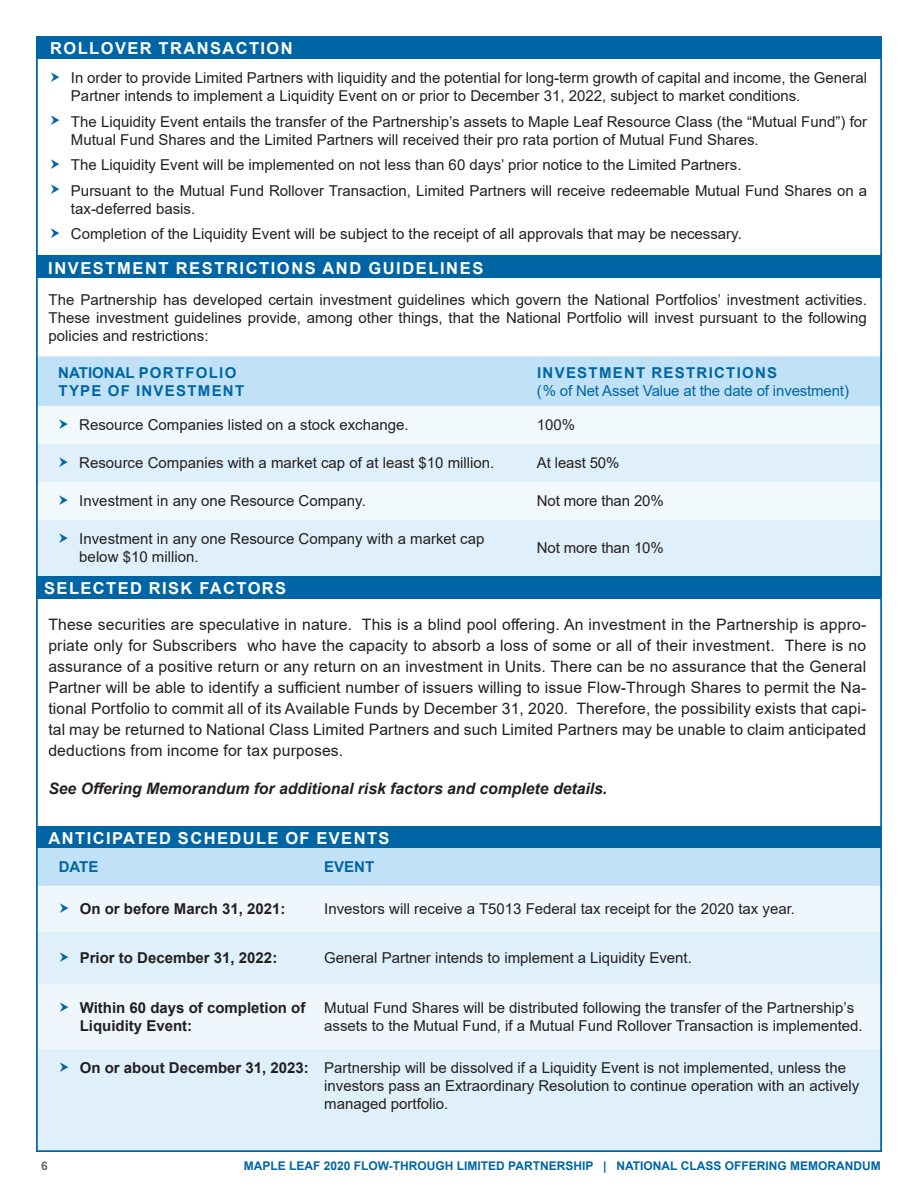
<style>
.page{position:relative;width:918px;height:1188px;background:#fff}
.page>*{position:absolute;margin:0;border:0;box-sizing:border-box;transform-origin:0 0}
.BODY_COPY{font:700 16.5px "Arial";letter-spacing:.085em;color:#fff}
.body_copy_2{font:15.75px/21px "Arial";letter-spacing:.01em;color:#231f20;text-align:justify}
.body_copy_2-2{font:italic 700 15.75px "Arial";color:#231f20}
.BODY_COPY-2{font:15px/18px "Arial";color:#231f20}
.t1{font:700 15px/18px "Arial";color:#231f20}
.SUBTITLE{font:15px "Arial";letter-spacing:-.01em;color:#0065a4}
.body_copy_2-3{font:15px "Arial";letter-spacing:-.01em;color:#231f20}
.BODY_COPY-3{font:700 15px/18px "Arial";letter-spacing:.085em;color:#0065a4}
.SUBTITLE-2{font:700 15px "Arial";letter-spacing:.085em;color:#0065a4}
.t2{font:700 12px "Arial";color:#0065a4}
.t3{font:700 12px "Arial";color:#6c6d70}
</style>
<div class="page">
<div style="left:38px;top:356px;width:844px;height:221px;background:#f2f9fd"></div>
<div style="left:39px;top:356px;width:840px;height:50px;background:#c1e2f6"></div>
<svg style="left:39px;top:444px;width:840px;height:132px;fill:#dff0fa"></svg>
<div style="left:37px;top:256px;width:845px;height:22px;background:#0065a4"></div>
<div style="left:37px;top:577px;width:845px;height:22px;background:#0065a4"></div>
<div style="left:37px;top:37px;width:845px;height:22px;background:#0065a4"></div>
<div style="left:39px;top:848px;width:840px;height:38px;background:#c1e2f6"></div>
<div style="left:39px;top:886px;width:840px;height:45px;background:#eff7fc"></div>
<svg style="left:39px;top:931px;width:840px;height:218px;fill:#dff0fa"></svg>
<div style="left:36px;top:827px;width:844px;height:21px;background:#0065a4"></div>
<svg style="left:59px;top:457px;width:9px;height:10px"></svg>
<svg style="left:59px;top:495px;width:9px;height:10px"></svg>
<svg style="left:59px;top:533px;width:9px;height:10px"></svg>
<svg style="left:60px;top:903px;width:8px;height:10px"></svg>
<svg style="left:60px;top:952px;width:8px;height:10px"></svg>
<svg style="left:60px;top:1002px;width:8px;height:10px"></svg>
<svg style="left:60px;top:1062px;width:8px;height:10px"></svg>
<p class="BODY_COPY" style="left:50px;top:36px;width:244px">ROLLOVER TRANSACTION</p>
<p class="BODY_COPY-2" style="left:71px;top:69px;width:798px">In order to provide Limited Partners with liquidity and the potential for long-term growth of capital and income, the General<br>Partner intends to implement a Liquidity Event on or prior to December 31, 2022, subject to market conditions.</p>
<p class="BODY_COPY-2" style="left:71px;top:112px;width:798px">The Liquidity Event entails the transfer of the Partnership’s assets to Maple Leaf Resource Class (the “Mutual Fund”) for<br>Mutual Fund Shares and the Limited Partners will received their pro rata portion of Mutual Fund Shares.</p>
<p class="BODY_COPY-2" style="left:71px;top:156px;width:672px">The Liquidity Event will be implemented on not less than 60 days’ prior notice to the Limited Partners.</p>
<p class="BODY_COPY-2" style="left:71px;top:181px;width:798px">Pursuant to the Mutual Fund Rollover Transaction, Limited Partners will receive redeemable Mutual Fund Shares on a tax-deferred basis.</p>
<p class="BODY_COPY-2" style="left:71px;top:225px;width:672px">Completion of the Liquidity Event will be subject to the receipt of all approvals that may be necessary.</p>
<p class="BODY_COPY" style="left:48px;top:256px;width:437px">INVESTMENT RESTRICTIONS AND GUIDELINES</p>
<p class="BODY_COPY-2" style="left:49px;top:290px;width:820px;text-align:justify">The Partnership has developed certain investment guidelines which govern the National Portfolios’ investment activities.<br>These investment guidelines provide, among other things, that the National Portfolio will invest pursuant to the following policies and restrictions:</p>
<p class="BODY_COPY-3" style="left:58px;top:364px;width:187px">NATIONAL PORTFOLIO<br>TYPE OF INVESTMENT</p>
<p class="SUBTITLE-2" style="left:537px;top:362px;width:242px">INVESTMENT RESTRICTIONS</p>
<p class="SUBTITLE" style="left:537px;top:380px;width:314px">(% of Net Asset Value at the date of investment)</p>
<p class="BODY_COPY-2" style="left:79px;top:416px;width:331px">Resource Companies listed on a stock exchange.</p>
<p class="BODY_COPY-2" style="left:537px;top:416px;width:40px">100%</p>
<p class="BODY_COPY-2" style="left:79px;top:454px;width:417px">Resource Companies with a market cap of at least $10 million.</p>
<p class="body_copy_2-3" style="left:537px;top:453px;width:84px">At least 50%</p>
<p class="BODY_COPY-2" style="left:79px;top:492px;width:288px">Investment in any one Resource Company.</p>
<p class="body_copy_2-3" style="left:537px;top:491px;width:128px">Not more than 20%</p>
<p class="BODY_COPY-2" style="left:79px;top:530px;width:407px">Investment in any one Resource Company with a market cap below $10 million.</p>
<p class="body_copy_2-3" style="left:537px;top:538px;width:128px">Not more than 10%</p>
<p class="BODY_COPY" style="left:44px;top:576px;width:244px">SELECTED RISK FACTORS</p>
<p class="body_copy_2" style="left:48px;top:614px;width:820px">These securities are speculative in nature. This is a blind pool offering. An investment in the Partnership is appro&shy;priate only for Subscribers who have the capacity to absorb a loss of some or all of their investment. There is no assurance of a positive return or any return on an investment in Units. There can be no assurance that the General Partner will be able to identify a sufficient number of issuers willing to issue Flow-Through Shares to permit the Na&shy;tional Portfolio to commit all of its Available Funds by December 31, 2020. Therefore, the possibility exists that capi&shy;tal may be returned to National Class Limited Partners and such Limited Partners may be unable to claim anticipated deductions from income for tax purposes.</p>
<p class="body_copy_2-2" style="left:48px;top:778px;width:560px">See Offering Memorandum for additional risk factors and complete details.</p>
<p class="BODY_COPY" style="left:49px;top:827px;width:342px">ANTICIPATED SCHEDULE OF EVENTS</p>
<p class="SUBTITLE-2" style="left:59px;top:856px;width:41px">DATE</p>
<p class="SUBTITLE-2" style="left:324px;top:856px;width:52px">EVENT</p>
<p class="t1" style="left:80px;top:900px;width:207px">On or before March 31, 2021:</p>
<p class="BODY_COPY-2" style="left:324px;top:900px;width:472px">Investors will receive a T5013 Federal tax receipt for the 2020 tax year.</p>
<p class="t1" style="left:80px;top:949px;width:199px">Prior to December 31, 2022:</p>
<p class="BODY_COPY-2" style="left:324px;top:949px;width:369px">General Partner intends to implement a Liquidity Event.</p>
<p class="t1" style="left:80px;top:999px;width:227px">Within 60 days of completion of<br>Liquidity Event:</p>
<p class="BODY_COPY-2" style="left:324px;top:999px;width:540px">Mutual Fund Shares will be distributed following the transfer of the Partnership’s assets to the Mutual Fund, if a Mutual Fund Rollover Transaction is implemented.</p>
<p class="t1" style="left:80px;top:1059px;width:231px">On or about December 31, 2023:</p>
<p class="BODY_COPY-2" style="left:324px;top:1059px;width:537px">Partnership will be dissolved if a Liquidity Event is not implemented, unless the investors pass an Extraordinary Resolution to continue operation with an actively managed portfolio.</p>
<p class="t3" style="left:41px;top:1157px;width:8px">6</p>
<p class="t2" style="left:244px;top:1157px;width:638px">MAPLE LEAF 2020 FLOW-THROUGH LIMITED PARTNERSHIP | NATIONAL CLASS OFFERING MEMORANDUM</p>
</div>
